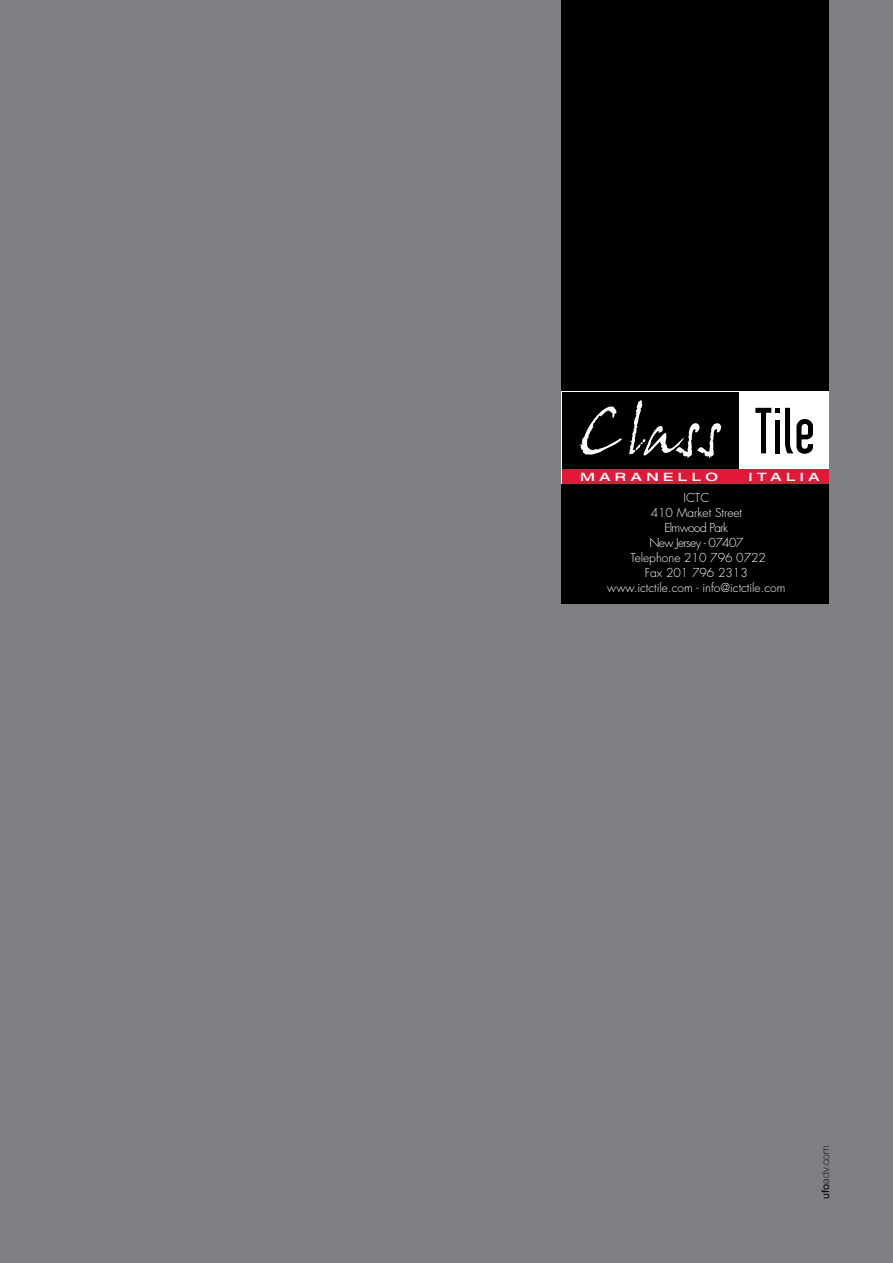
<style>
.page{position:relative;width:893px;height:1263px;background:#807f83}
.page>*{position:absolute;margin:0;border:0;box-sizing:border-box;transform-origin:0 0}
.t1{font:300 12px "Futura";color:#fff}
.t2{font:300 12px "Futura";letter-spacing:-.05em;color:#fff}
.t3{font:500 expanded 11.55px "Helvetica Neue";letter-spacing:.33em;color:#fff;scale:1.2 1}
.t4{font:100 10.5px "Helvetica Neue";letter-spacing:.02em;color:#000}
.s1{font-weight:400}
</style>
<div class="page">
<div style="left:561px;top:0;width:268px;height:604px;background:#000"></div>
<div style="left:738px;top:392px;width:90px;height:79px;background:#fff"></div>
<svg style="left:580px;top:406px;width:42px;height:49px"></svg>
<svg style="left:629px;top:400px;width:92px;height:58px"></svg>
<svg style="left:755px;top:408px;width:58px;height:46px"></svg>
<div style="left:562px;top:469px;width:266px;height:15px;background:#e31837"></div>
<p class="t3" style="left:580px;top:469px;width:116px">MARANELLO</p>
<p class="t3" style="left:748px;top:469px;width:61px">ITALIA</p>
<p class="t1" style="left:684px;top:491px;width:11px">ICTC</p>
<p class="t1" style="left:651px;top:506px;width:93px">410 Market Street</p>
<p class="t2" style="left:664px;top:521px;width:66px">Elmwood Park</p>
<p class="t2" style="left:649px;top:536px;width:95px">New Jersey - 07407</p>
<p class="t1" style="left:630px;top:551px;width:137px">Telephone 210 796 0722</p>
<p class="t1" style="left:645px;top:566px;width:104px">Fax 201 796 2313</p>
<p class="t1" style="left:607px;top:581px;width:180px">www.ictctile.com - info@ictctile.com</p>
<p class="t4" style="left:819px;top:1199px;width:55px;rotate:-90deg"><span class="s1">ufo</span>adv.com</p>
</div>
